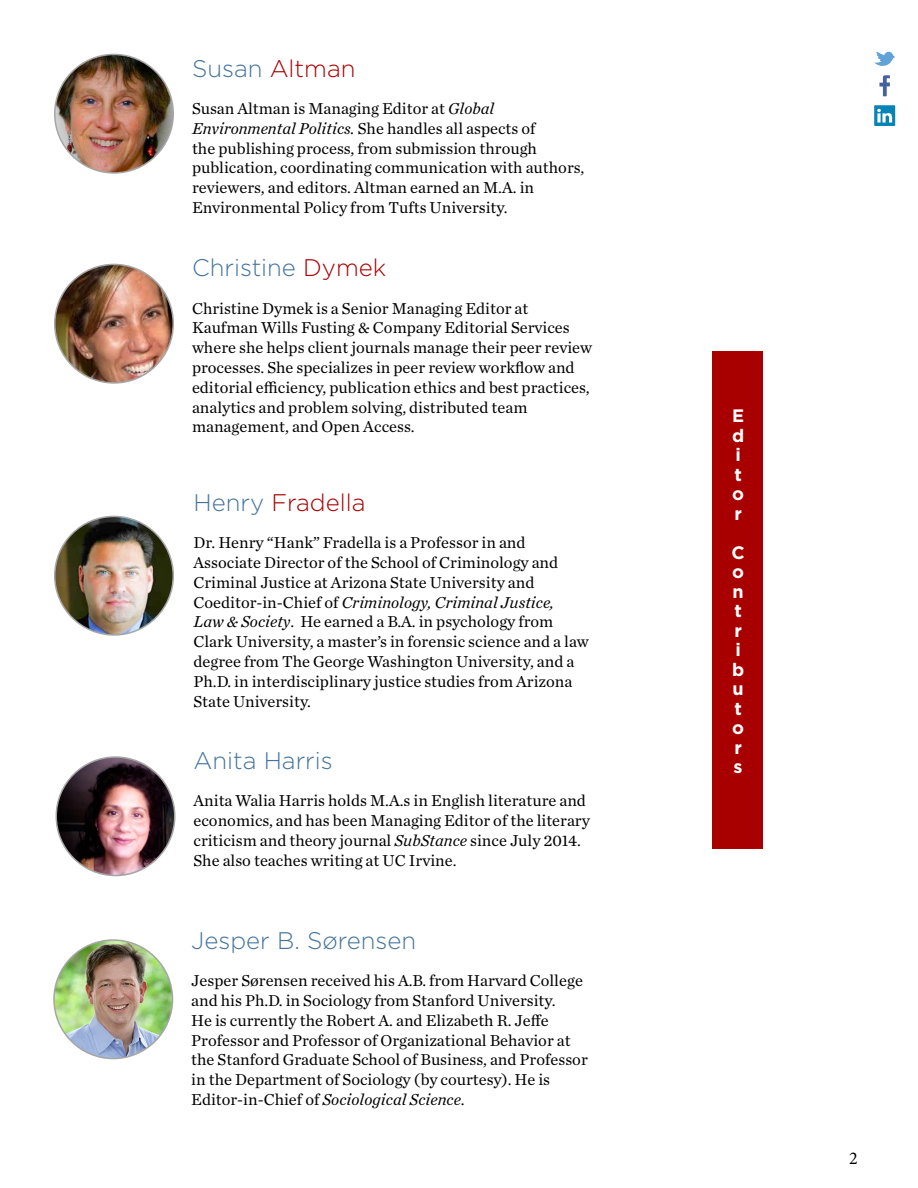
<style>
.page{position:relative;width:918px;height:1188px;background:#fff}
.page>*{position:absolute;margin:0;border:0;box-sizing:border-box;transform-origin:0 0}
.t1{font:300 24px "Gotham";color:#44749d}
.t2{font:300 24px "Gotham";color:#a80000}
.t3{font:700 18px/19.5px "Gotham";color:#fff}
.t4{font:18px "Minion Pro";color:#000}
.t5{font:16.5px/19.8px "Chronicle Text G1";color:#000}
.s1{color:#44749d}
.s2{font-style:italic}
.s3{color:#a80000}
</style>
<div class="page">
<svg style="left:874px;top:52px;width:21px;height:14px"></svg>
<svg style="left:879px;top:75px;width:11px;height:21px"></svg>
<svg style="left:874px;top:105px;width:21px;height:21px"></svg>
<img style="left:56px;top:757px;width:119px;height:119px;border-radius:59px">
<div style="left:56px;top:756px;width:120px;height:120px;border:2px solid #a6a6a6;border-radius:50%"></div>
<img style="left:55px;top:54px;width:118px;height:119px;border-radius:59px">
<div style="left:54px;top:54px;width:120px;height:120px;border:2px solid #a6a6a6;border-radius:50%"></div>
<img style="left:54px;top:940px;width:118px;height:119px;border-radius:59px">
<div style="left:53px;top:939px;width:120px;height:120px;border:2px solid #a6a6a6;border-radius:50%"></div>
<img style="left:55px;top:516px;width:118px;height:119px;border-radius:59px">
<div style="left:54px;top:516px;width:120px;height:120px;border:2px solid #a6a6a6;border-radius:50%"></div>
<img style="left:55px;top:264px;width:118px;height:119px;border-radius:59px">
<div style="left:54px;top:264px;width:120px;height:120px;border:2px solid #a6a6a6;border-radius:50%"></div>
<div style="left:712px;top:352px;width:51px;height:497px;background:#a80000"></div>
<h1 class="t2" style="left:192px;top:53px;width:165px"><span class="s1">Susan</span> Altman</h1>
<p class="t5" style="left:192px;top:98px;width:394px">Susan Altman is Managing Editor at <span class="s2">Global Environmental Politics.</span> She handles all aspects of<br>the publishing process, from submission through publication, coordinating communication with authors, reviewers, and editors. Altman earned an M.A. in Environmental Policy from Tufts University.</p>
<h1 class="t1" style="left:192px;top:253px;width:196px">Christine <span class="s3">Dymek</span></h1>
<p class="t5" style="left:192px;top:297px;width:402px">Christine Dymek is a Senior Managing Editor at Kaufman Wills Fusting &amp; Company Editorial Services where she helps client journals manage their peer review processes. She specializes in peer review workflow and editorial efficiency, publication ethics and best practices, analytics and problem solving, distributed team management, and Open Access.</p>
<h1 class="t2" style="left:193px;top:487px;width:173px"><span class="s1">Henry</span> Fradella</h1>
<p class="t5" style="left:194px;top:532px;width:397px">Dr. Henry “Hank” Fradella is a Professor in and Associate Director of the School of Criminology and Criminal Justice at Arizona State University and Coeditor-in-Chief of <span class="s2">Criminology, Criminal Justice,<br>Law &amp; Society</span>. He earned a B.A. in psychology from Clark University, a master’s in forensic science and a law degree from The George Washington University, and a Ph.D. in interdisciplinary justice studies from Arizona State University.</p>
<h1 class="t1" style="left:193px;top:745px;width:141px">Anita Harris</h1>
<p class="t5" style="left:194px;top:790px;width:398px">Anita Walia Harris holds M.A.s in English literature and economics, and has been Managing Editor of the literary criticism and theory journal <span class="s2">SubStance</span> since July 2014.<br>She also teaches writing at UC Irvine.</p>
<h1 class="t1" style="left:191px;top:925px;width:226px">Jesper B. Sørensen</h1>
<p class="t5" style="left:191px;top:970px;width:398px">Jesper Sørensen received his A.B. from Harvard College and his Ph.D. in Sociology from Stanford University.<br>He is currently the Robert A. and Elizabeth R. Jeffe Professor and Professor of Organizational Behavior at the Stanford Graduate School of Business, and Professor in the Department of Sociology (by courtesy). He is Editor-in-Chief of <span class="s2">Sociological Science</span>.</p>
<p class="t3" style="left:732px;top:406px;width:14px">E d i t o r</p>
<p class="t3" style="left:732px;top:543px;width:15px">C o n t r i b u t o r s</p>
<p class="t4" style="left:849px;top:1146px;width:10px">2</p>
</div>
